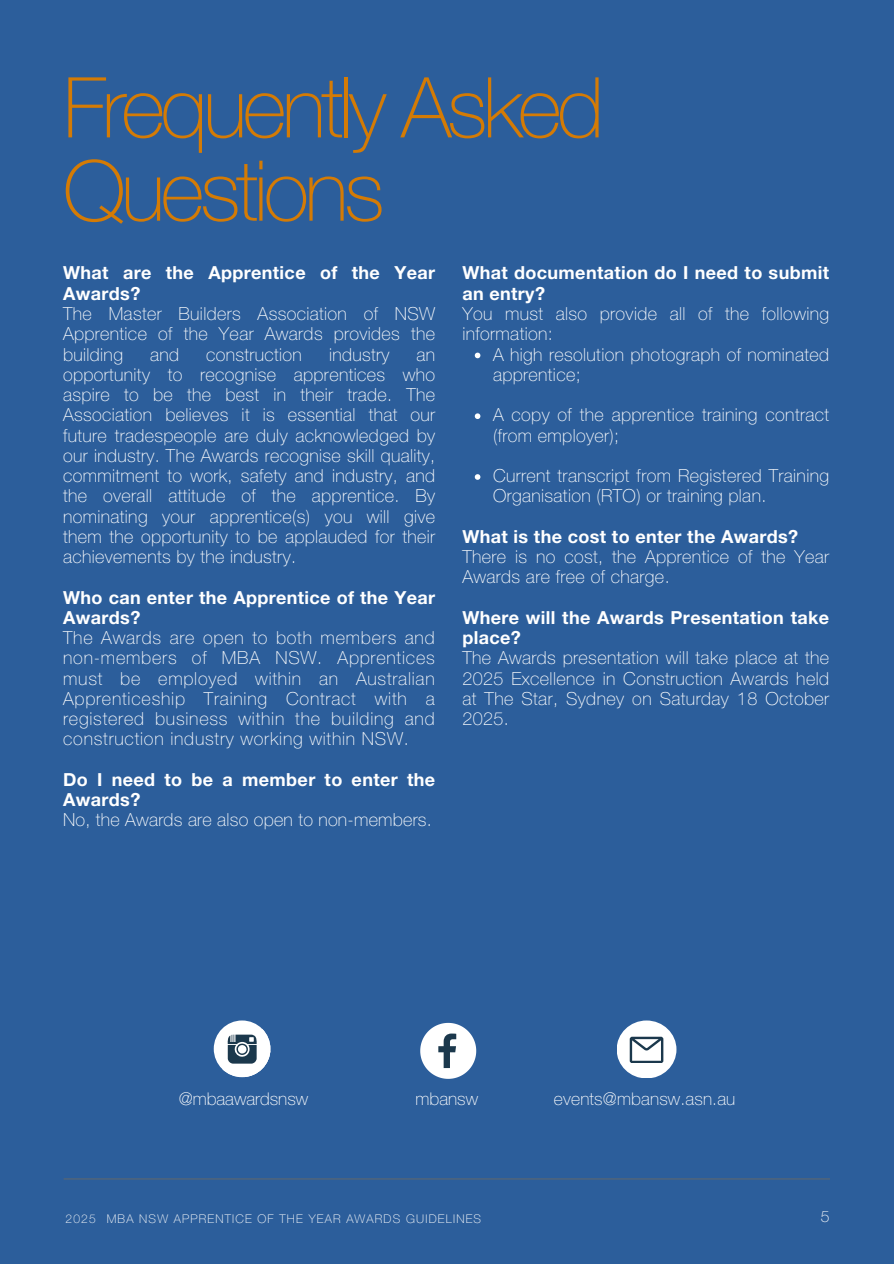
<style>
.page{position:relative;width:894px;height:1264px;background:#fff}
.page>*{position:absolute;margin:0;border:0;box-sizing:border-box;transform-origin:0 0}
.t1{font:100 84px/83.2px "Helvetica Neue";letter-spacing:-.05em;color:#d47b05}
.t2{font:100 18px/20.2px "Helvetica Neue";letter-spacing:.02em;color:#fff}
.t3{font:100 18px/20.2px "Helvetica Neue";letter-spacing:.045em;color:#fff}
.t4{font:100 17.55px "Helvetica Neue";color:#fff}
.t5{font:100 15.75px "Helvetica Neue";color:#fff}
.t6{font:100 12px "Helvetica Neue";letter-spacing:.1em;color:#fff}
.s1{font-weight:700}
</style>
<div class="page">
<div style="left:0;top:0;width:893px;height:1263px;background:#2c5e9b"></div>
<svg style="left:474px;top:352px;width:6px;height:6px"></svg>
<svg style="left:474px;top:413px;width:6px;height:6px"></svg>
<svg style="left:474px;top:474px;width:6px;height:6px"></svg>
<hr style="left:64px;top:1178px;width:765px;height:1px;background:#d47b05">
<svg style="left:420px;top:1022px;width:56px;height:56px"></svg>
<div style="left:214px;top:1020px;width:56px;height:57px;background:#fff;border-radius:50%"></div>
<svg style="left:222px;top:1028px;width:49px;height:50px"></svg>
<div style="left:616px;top:1020px;width:60px;height:58px;background:#fff;border-radius:50%"></div>
<svg style="left:629px;top:1036px;width:34px;height:26px"></svg>
<h1 class="t1" style="left:63px;top:66px;width:542px">Frequently Asked<br>Questions</h1>
<h2 class="t2" style="left:63px;top:263px;width:373px"><span class="s1">What are the Apprentice of the Year<br>Awards?<br></span>The Master Builders Association of NSW<br>Apprentice of the Year Awards provides the building</h2>
<h2 class="t2" style="left:150px;top:344px;width:31px">and</h2>
<h2 class="t2" style="left:206px;top:344px;width:97px">construction</h2>
<h2 class="t2" style="left:329px;top:344px;width:62px">industry</h2>
<h2 class="t2" style="left:63px;top:344px;width:373px;text-align:justify;text-indent:353px">an opportunity to recognise apprentices who aspire to be the best in their trade. The Association believes it is essential that our future tradespeople are duly acknowledged by our industry. The Awards recognise skill quality, commitment to work, safety and industry, and the overall attitude of the apprentice. By nominating your apprentice(s) you will give them the opportunity to be applauded for their achievements by the industry.</h2>
<h2 class="t3" style="left:63px;top:587px;width:373px"><span class="s1">Who can enter the Apprentice of the Year Awards?<br></span>The Awards are open to both members and non-members of MBA NSW. Apprentices must be employed within an Australian Apprenticeship Training Contract with a registered business within the building and construction industry working within NSW.</h2>
<h2 class="t2" style="left:63px;top:769px;width:373px"><span class="s1">Do I need to be a member to enter the<br>Awards?<br></span>No, the Awards are also open to non-members.</h2>
<p class="t2" style="left:462px;top:263px;width:368px"><span class="s1">What documentation do I need to submit an entry?<br></span>You must also provide all of the following information:</p>
<p class="t2" style="left:493px;top:344px;width:337px">A high resolution photograph of nominated apprentice;</p>
<p class="t2" style="left:493px;top:405px;width:337px">A copy of the apprentice training contract (from employer);</p>
<h2 class="t2" style="left:493px;top:465px;width:337px">Current transcript from Registered Training<br>Organisation (RTO) or training plan.</h2>
<h2 class="t2" style="left:462px;top:526px;width:368px"><span class="s1">What is the cost to enter the Awards?<br></span>There is no cost, the Apprentice of the Year<br>Awards are free of charge.</h2>
<p class="t2" style="left:462px;top:607px;width:368px"><span class="s1">Where will the Awards Presentation take place?<br></span>The Awards presentation will take place at the<br>2025 Excellence in Construction Awards held at The Star, Sydney on Saturday 18 October<br>2025.</p>
<p class="t4" style="left:179px;top:1088px;width:131px">@mbaawardsnsw</p>
<p class="t4" style="left:415px;top:1088px;width:64px">mbansw</p>
<h2 class="t4" style="left:553px;top:1088px;width:183px">events@mbansw.asn.au</h2>
<h2 class="t6" style="left:65px;top:1212px;width:32px">2025</h2>
<h2 class="t6" style="left:107px;top:1212px;width:376px">MBA NSW APPRENTICE OF THE YEAR AWARDS GUIDELINES</h2>
<h2 class="t5" style="left:820px;top:1207px;width:10px">5</h2>
</div>
